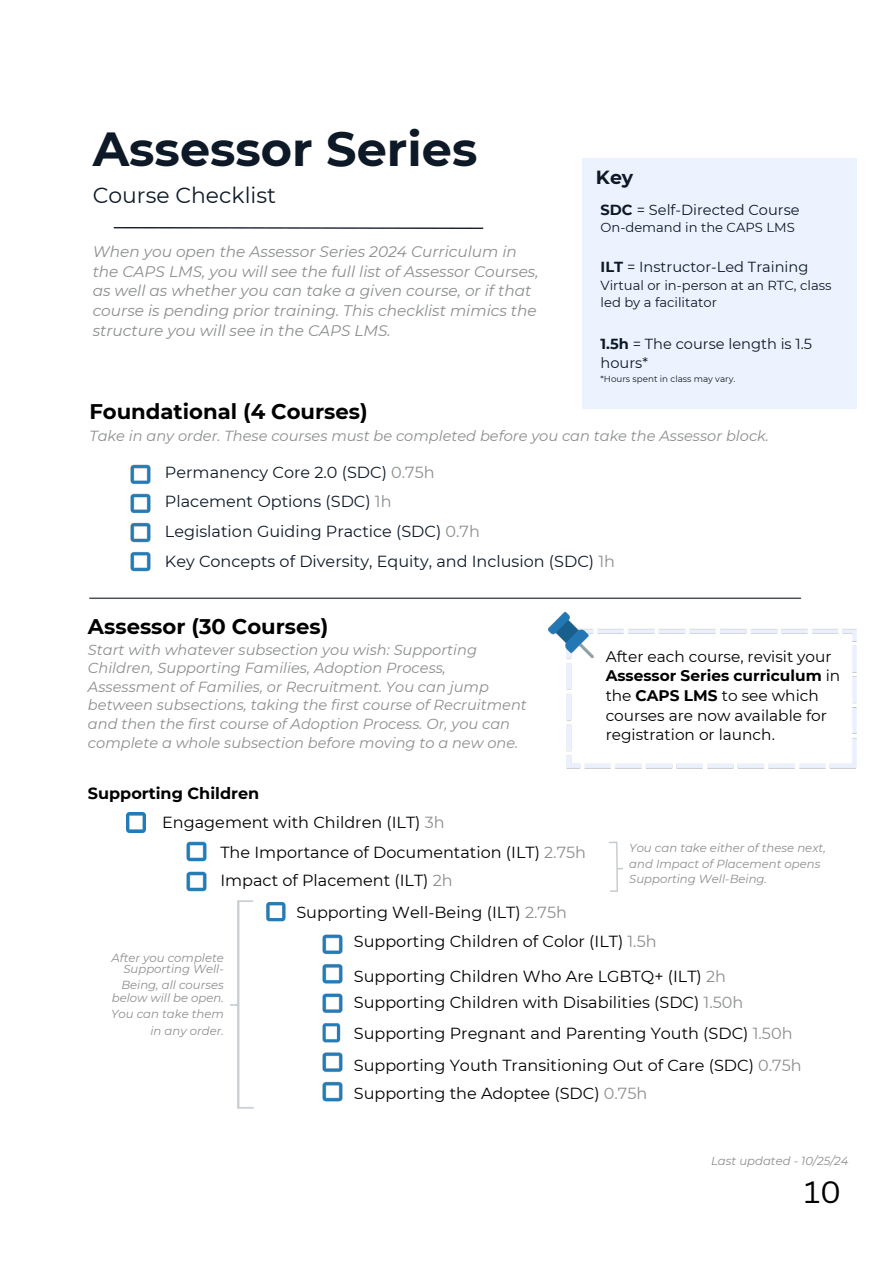
<style>
.page{position:relative;width:894px;height:1264px;background:#fff}
.page>*{position:absolute;margin:0;border:0;box-sizing:border-box;transform-origin:0 0}
.t1{font:700 47.7px "Montserrat";color:#0e1927}
.t2{font:30px "Canva Sans";color:#000}
.t3{font:21.9px "Montserrat";color:#0e1927}
.t4{font:700 21.15px "Montserrat";color:#000}
.t5{font:700 18.9px "Montserrat";color:#0e1927}
.t6{font:16.05px/28.5px "Montserrat";color:#000}
.t7{font:16.05px/29.5px "Montserrat";color:#0e1927}
.t8{font:700 16.05px "Montserrat";color:#000}
.t9{font:italic 15.3px/19.6px "Montserrat";color:#8c8e8f}
.t10{font:15.3px/19.6px "Montserrat";color:#000}
.t11{font:italic 14.55px/18.6px "Montserrat";color:#8c8e8f}
.t12{font:14.55px/19.6px "Montserrat";color:#0e1927}
.t13{font:13.05px/17.5px "Montserrat";color:#0e1927}
.t14{font:italic 11.7px/15.3px "Montserrat";color:#8c8e8f;text-align:right}
.t15{font:8.7px "Montserrat";color:#0e1927}
.s1{font-weight:700}
.s2{color:#8c8e8f}
</style>
<div class="page">
<img style="left:126px;top:813px;width:19px;height:19px">
<img style="left:130px;top:464px;width:21px;height:108px">
<img style="left:186px;top:841px;width:21px;height:51px">
<img style="left:230px;top:900px;width:56px;height:209px">
<img style="left:113px;top:227px;width:371px;height:1px">
<img style="left:322px;top:934px;width:21px;height:168px">
<img style="left:89px;top:597px;width:768px;height:172px">
<div style="left:582px;top:158px;width:274px;height:251px;background:#ecf3ff"></div>
<svg style="left:609px;top:841px;width:13px;height:50px"></svg>
<p class="t1" style="left:93px;top:119px;width:386px">Assessor Series</p>
<p class="t3" style="left:93px;top:182px;width:185px">Course Checklist</p>
<h5 class="t9" style="left:93px;top:242px;width:447px">When you open the Assessor Series 2024 Curriculum in the CAPS LMS, you will see the full list of Assessor Courses, as well as whether you can take a given course, or if that course is pending prior training. This checklist mimics the structure you will see in the CAPS LMS.</h5>
<h5 class="t5" style="left:595px;top:166px;width:39px">Key</h5>
<p class="t12" style="left:600px;top:200px;width:200px"><span class="s1">SDC</span> = Self-Directed Course</p>
<p class="t13" style="left:600px;top:219px;width:196px">On-demand in the CAPS LMS</p>
<p class="t12" style="left:600px;top:257px;width:209px"><span class="s1">ILT</span> = Instructor-Led Training</p>
<p class="t13" style="left:600px;top:276px;width:232px">Virtual or in-person at an RTC, class led by a facilitator</p>
<h5 class="t12" style="left:600px;top:333px;width:213px"><span class="s1">1.5h</span> = The course length is 1.5 hours*</h5>
<h5 class="t15" style="left:600px;top:373px;width:136px">*Hours spent in class may vary.</h5>
<h5 class="t4" style="left:89px;top:398px;width:280px">Foundational (4 Courses)</h5>
<h5 class="t11" style="left:89px;top:426px;width:681px">Take in any order. These courses must be completed before you can take the Assessor block.</h5>
<h2 class="t7" style="left:165px;top:457px;width:451px">Permanency Core 2.0 (SDC) <span class="s2">0.75h<br></span>Placement Options (SDC) <span class="s2">1h<br></span>Legislation Guiding Practice (SDC) <span class="s2">0.7h<br></span>Key Concepts of Diversity, Equity, and Inclusion (SDC) <span class="s2">1h</span></h2>
<h5 class="t4" style="left:88px;top:613px;width:242px">Assessor (30 Courses)</h5>
<h5 class="t11" style="left:88px;top:640px;width:440px">Start with whatever subsection you wish: Supporting Children, Supporting Families, Adoption Process, Assessment of Families, or Recruitment. You can jump between subsections, taking the first course of Recruitment and then the first course of Adoption Process. Or, you can complete a whole subsection before moving to a new one.</h5>
<p class="t10" style="left:605px;top:646px;width:236px">After each course, revisit your<br><span class="s1">Assessor Series curriculum</span> in the <span class="s1">CAPS LMS</span> to see which courses are now available for registration or launch.</p>
<h3 class="t8" style="left:88px;top:783px;width:173px">Supporting Children</h3>
<h6 class="t6" style="left:162px;top:807px;width:284px">Engagement with Children (ILT) <span class="s2">3h</span></h6>
<h6 class="t6" style="left:220px;top:837px;width:367px">The Importance of Documentation (ILT) <span class="s2">2.75h<br></span>Impact of Placement (ILT) <span class="s2">2h</span></h6>
<h5 class="t6" style="left:296px;top:898px;width:272px">Supporting Well-Being (ILT) <span class="s2">2.75h</span></h5>
<p class="t6" style="left:354px;top:927px;width:304px">Supporting Children of Color (ILT) <span class="s2">1.5h</span></p>
<h5 class="t6" style="left:354px;top:962px;width:373px">Supporting Children Who Are LGBTQ+ (ILT) <span class="s2">2h</span></h5>
<h5 class="t6" style="left:354px;top:988px;width:391px">Supporting Children with Disabilities (SDC) <span class="s2">1.50h</span></h5>
<p class="t6" style="left:354px;top:1019px;width:440px">Supporting Pregnant and Parenting Youth (SDC) <span class="s2">1.50h</span></p>
<h5 class="t6" style="left:354px;top:1050px;width:449px">Supporting Youth Transitioning Out of Care (SDC) <span class="s2">0.75h<br></span>Supporting the Adoptee (SDC) <span class="s2">0.75h</span></h5>
<h5 class="t14" style="left:629px;top:840px;width:198px;text-align:left">You can take either of these next, and Impact of Placement opens<br>Supporting Well-Being.</h5>
<p class="t14" style="left:111px;top:952px;width:114px;line-height:10.9px">After you complete<br>Supporting Well-</p>
<h5 class="t14" style="left:121px;top:976px;width:104px">Being, all courses</h5>
<h5 class="t14" style="left:112px;top:990px;width:114px">below will be open.</h5>
<h4 class="t14" style="left:111px;top:1006px;width:114px">You can take them</h4>
<p class="t14" style="left:150px;top:1022px;width:75px">in any order.</p>
<h5 class="t14" style="left:711px;top:1153px;width:139px">Last updated - 10/25/24</h5>
<h2 class="t2" style="left:804px;top:1170px;width:39px">10</h2>
</div>
